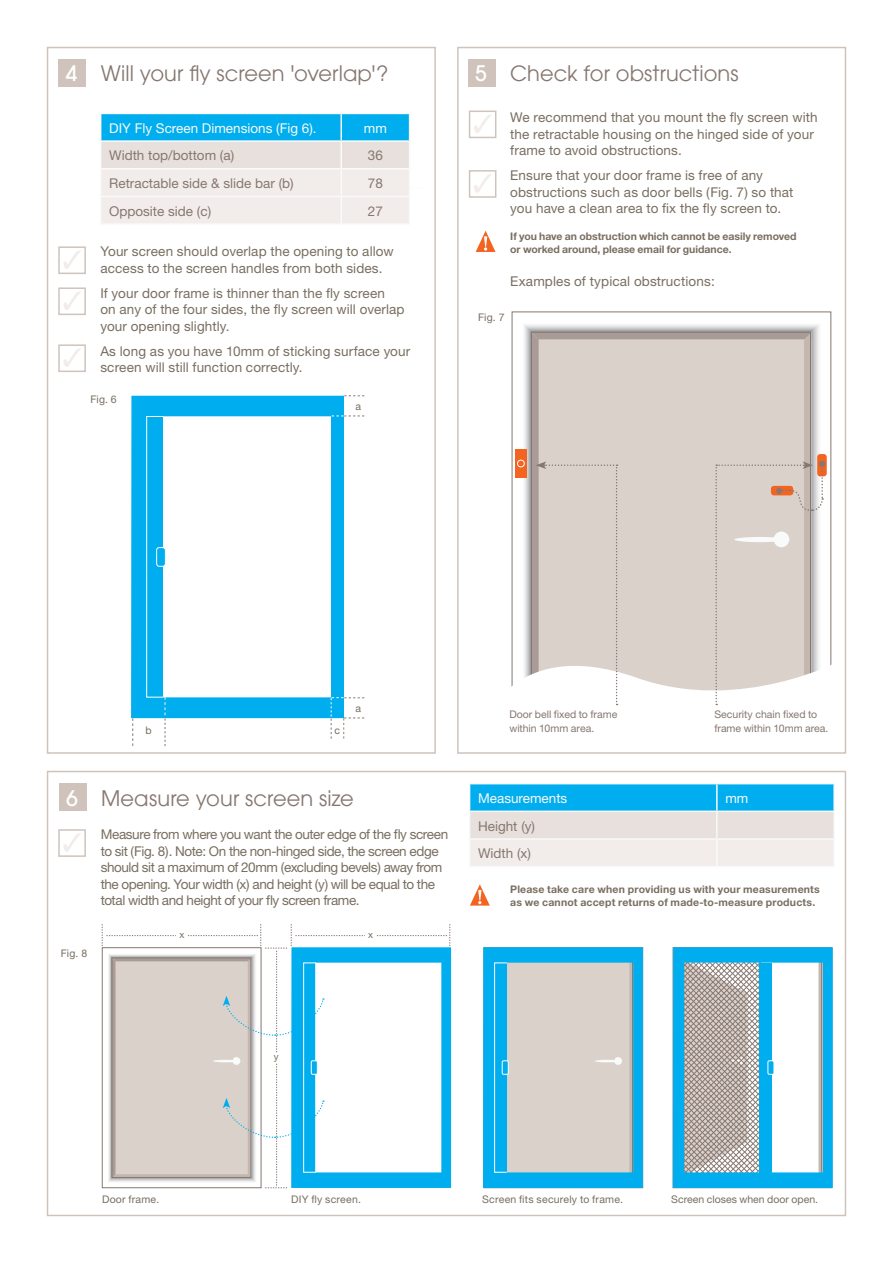
<style>
.page{position:relative;width:893px;height:1263px;background:#fff}
.page>*{position:absolute;margin:0;border:0;box-sizing:border-box;transform-origin:0 0}
._10_Intro_copy{font:21px "Avant Garde";letter-spacing:.005em;color:#867770}
._10_Intro_copy-2{font:500 21px "Avant Garde";color:#fff}
._10_Intro_copy-3{font:13.5px/16.5px "Helvetica Neue";letter-spacing:.005em;color:#796e60}
._10_Intro_copy-4{font:13.5px/16.5px "Helvetica Neue";letter-spacing:-.03em;color:#796e60}
.t1{font:13.5px "Helvetica Neue";color:#867770}
.t2{font:13.5px "Helvetica Neue";color:#f9fafa}
._10_Intro_copy-5{font:700 10.5px/13.5px "Helvetica Neue";letter-spacing:.005em;color:#796e60}
._10_Intro_copy-6{font:10.5px "Helvetica Neue";letter-spacing:.015em;color:#796e60}
._10_Intro_copy-7{font:10.5px/13.5px "Helvetica Neue";color:#867770}
._10_Intro_copy-8{font:9.75px "Helvetica Neue";color:#796e60}
</style>
<div class="page">
<div style="left:58px;top:59px;width:28px;height:27px;background:#cfc3bc"></div>
<div style="left:468px;top:59px;width:27px;height:27px;background:#cfc3bc"></div>
<hr style="left:717px;top:783px;width:118px;height:1px;background:#f9fafa">
<hr style="left:833px;top:784px;width:2px;height:26px;background:#f9fafa">
<hr style="left:717px;top:810px;width:118px;height:2px;background:#f9fafa">
<hr style="left:833px;top:812px;width:2px;height:26px;background:#f9fafa">
<hr style="left:717px;top:838px;width:118px;height:2px;background:#f9fafa">
<hr style="left:833px;top:840px;width:2px;height:26px;background:#f9fafa">
<hr style="left:717px;top:866px;width:118px;height:1px;background:#f9fafa">
<svg style="left:100px;top:113px;width:310px;height:110px;background:#b7dbe9"></svg>
<hr style="left:100px;top:223px;width:241px;height:2px;background:#f9fafa">
<hr style="left:341px;top:223px;width:69px;height:2px;background:#f9fafa">
<div style="left:59px;top:783px;width:27px;height:27px;background:#cfc3bc"></div>
<svg style="left:483px;top:947px;width:160px;height:241px;background:#99c6d4"></svg>
<svg style="left:102px;top:924px;width:349px;height:264px"></svg>
<svg style="left:673px;top:947px;width:160px;height:241px"></svg>
<div style="left:759px;top:963px;width:13px;height:209px;background:#00aeef"></div>
<div style="left:47px;top:47px;width:389px;height:707px;border:2px solid #cfc3bc"></div>
<div style="left:58px;top:246px;width:28px;height:28px;border:2px solid #cfc3bc"></div>
<svg style="left:63px;top:250px;width:18px;height:19px"></svg>
<div style="left:58px;top:287px;width:28px;height:28px;border:2px solid #cfc3bc"></div>
<svg style="left:63px;top:291px;width:18px;height:19px"></svg>
<div style="left:58px;top:344px;width:28px;height:28px;border:2px solid #cfc3bc"></div>
<svg style="left:63px;top:348px;width:18px;height:19px"></svg>
<div style="left:58px;top:829px;width:28px;height:28px;border:2px solid #cfc3bc"></div>
<svg style="left:63px;top:833px;width:18px;height:19px"></svg>
<div style="left:469px;top:111px;width:27px;height:27px;border:2px solid #cfc3bc"></div>
<svg style="left:474px;top:115px;width:17px;height:18px"></svg>
<div style="left:469px;top:170px;width:27px;height:28px;border:2px solid #cfc3bc"></div>
<svg style="left:474px;top:174px;width:17px;height:19px"></svg>
<svg style="left:476px;top:231px;width:19px;height:21px"></svg>
<svg style="left:470px;top:884px;width:20px;height:21px"></svg>
<svg style="left:469px;top:312px;width:365px;height:554px"></svg>
<svg style="left:344px;top:395px;width:20px;height:1px"></svg>
<svg style="left:131px;top:396px;width:213px;height:322px"></svg>
<svg style="left:132px;top:718px;width:1px;height:28px"></svg>
<svg style="left:165px;top:697px;width:1px;height:49px"></svg>
<svg style="left:332px;top:416px;width:32px;height:1px"></svg>
<svg style="left:331px;top:697px;width:33px;height:42px"></svg>
<div style="left:146px;top:416px;width:18px;height:281px;border:1px solid #fff"></div>
<div style="left:157px;top:547px;width:8px;height:19px;background:#00aeef;border-radius:3px"></div>
<div style="left:156px;top:547px;width:10px;height:20px;border:1px solid #fff;border-radius:3px"></div>
<div style="left:303px;top:963px;width:13px;height:209px;border:1px solid #fff"></div>
<div style="left:311px;top:1061px;width:6px;height:13px;background:#00aeef;border-radius:2px"></div>
<div style="left:311px;top:1060px;width:7px;height:15px;border:1px solid #fff;border-radius:2px"></div>
<div style="left:494px;top:963px;width:13px;height:209px;border:1px solid #fff"></div>
<div style="left:502px;top:1061px;width:6px;height:13px;background:#00aeef;border-radius:2px"></div>
<div style="left:502px;top:1060px;width:7px;height:15px;border:1px solid #fff;border-radius:2px"></div>
<div style="left:767px;top:1060px;width:7px;height:15px;border:1px solid #fff;border-radius:2px"></div>
<p class="_10_Intro_copy-2" style="left:66px;top:61px;width:13px">4</p>
<p class="_10_Intro_copy" style="left:101px;top:61px;width:289px">Will your fly screen 'overlap'?</p>
<p class="t2" style="left:109px;top:120px;width:209px">DIY Fly Screen Dimensions (Fig 6).</p>
<p class="t2" style="left:364px;top:120px;width:25px">mm</p>
<p class="t1" style="left:109px;top:147px;width:127px">Width top/bottom (a)</p>
<p class="t1" style="left:368px;top:147px;width:17px">36</p>
<p class="t1" style="left:109px;top:175px;width:186px">Retractable side &amp; slide bar (b)</p>
<p class="t1" style="left:368px;top:175px;width:17px">78</p>
<p class="t1" style="left:109px;top:203px;width:104px">Opposite side (c)</p>
<p class="t1" style="left:368px;top:203px;width:17px">27</p>
<p class="_10_Intro_copy-3" style="left:100px;top:243px;width:295px">Your screen should overlap the opening to allow access to the screen handles from both sides.</p>
<p class="_10_Intro_copy-3" style="left:100px;top:284px;width:306px">If your door frame is thinner than the fly screen<br>on any of the four sides, the fly screen will overlap your opening slightly.</p>
<p class="_10_Intro_copy-3" style="left:100px;top:343px;width:311px">As long as you have 10mm of sticking surface your screen will still function correctly.</p>
<p class="_10_Intro_copy-6" style="left:90px;top:393px;width:28px">Fig. 6</p>
<p class="_10_Intro_copy-6" style="left:355px;top:400px;width:7px">a</p>
<p class="_10_Intro_copy-2" style="left:475px;top:61px;width:13px">5</p>
<p class="_10_Intro_copy" style="left:510px;top:61px;width:230px">Check for obstructions</p>
<p class="_10_Intro_copy-3" style="left:510px;top:109px;width:309px">We recommend that you mount the fly screen with the retractable housing on the hinged side of your frame to avoid obstructions.</p>
<p class="_10_Intro_copy-3" style="left:510px;top:167px;width:285px">Ensure that your door frame is free of any obstructions such as door bells (Fig. 7) so that you have a clean area to fix the fly screen to.</p>
<p class="_10_Intro_copy-5" style="left:510px;top:229px;width:288px">If you have an obstruction which cannot be easily removed or worked around, please email for guidance.</p>
<p class="_10_Intro_copy-3" style="left:510px;top:273px;width:206px">Examples of typical obstructions:</p>
<p class="_10_Intro_copy-6" style="left:478px;top:311px;width:28px">Fig. 7</p>
<p class="_10_Intro_copy-6" style="left:145px;top:724px;width:8px">b</p>
<p class="_10_Intro_copy-6" style="left:335px;top:724px;width:7px">c</p>
<p class="_10_Intro_copy-6" style="left:355px;top:702px;width:7px">a</p>
<p class="_10_Intro_copy-2" style="left:66px;top:785px;width:13px">6</p>
<p class="_10_Intro_copy" style="left:101px;top:785px;width:254px">Measure your screen size</p>
<p class="_10_Intro_copy-4" style="left:101px;top:826px;width:349px">Measure from where you want the outer edge of the fly screen to sit (Fig. 8). Note: On the non-hinged side, the screen edge should sit a maximum of 20mm (excluding bevels) away from the opening. Your width (x) and height (y) will be equal to the total width and height of your fly screen frame.</p>
<p class="_10_Intro_copy-6" style="left:61px;top:947px;width:28px">Fig. 8</p>
<p class="_10_Intro_copy-8" style="left:179px;top:929px;width:7px">x</p>
<p class="_10_Intro_copy-8" style="left:368px;top:929px;width:7px">x</p>
<p class="_10_Intro_copy-7" style="left:509px;top:708px;width:109px">Door bell fixed to frame within 10mm area.</p>
<p class="_10_Intro_copy-7" style="left:714px;top:708px;width:116px">Security chain fixed to frame within 10mm area.</p>
<p class="t2" style="left:478px;top:790px;width:91px">Measurements</p>
<p class="t2" style="left:725px;top:790px;width:25px">mm</p>
<p class="t1" style="left:478px;top:818px;width:58px">Height (y)</p>
<p class="t1" style="left:478px;top:845px;width:55px">Width (x)</p>
<p class="_10_Intro_copy-5" style="left:510px;top:882px;width:311px">Please take care when providing us with your measurements as we cannot accept returns of made-to-measure products.</p>
<p class="_10_Intro_copy-8" style="left:274px;top:1050px;width:6px">y</p>
<p class="_10_Intro_copy-6" style="left:102px;top:1193px;width:59px">Door frame.</p>
<p class="_10_Intro_copy-6" style="left:291px;top:1193px;width:71px">DIY fly screen.</p>
<p class="_10_Intro_copy-6" style="left:482px;top:1193px;width:142px">Screen fits securely to frame.</p>
<p class="_10_Intro_copy-6" style="left:671px;top:1193px;width:148px">Screen closes when door open.</p>
</div>
